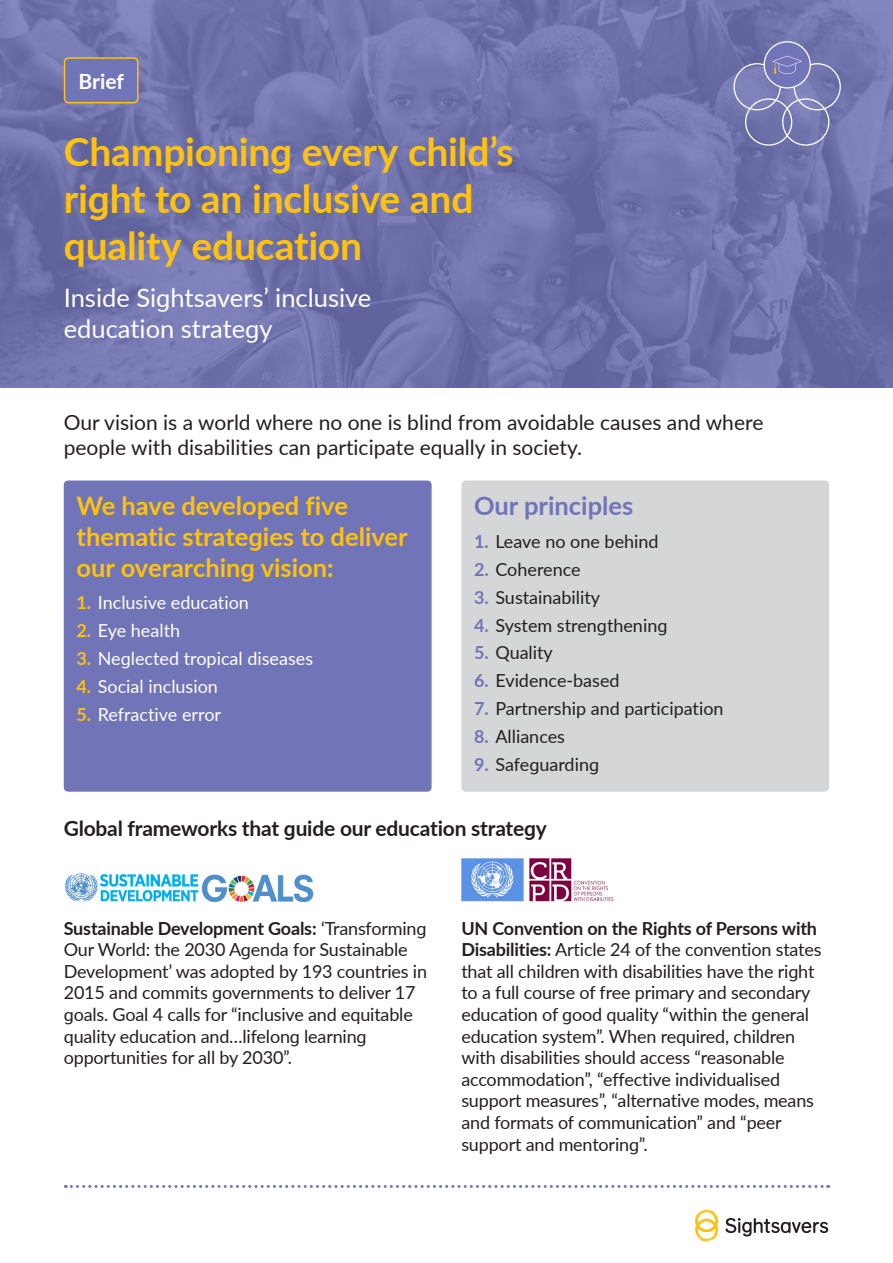
<style>
.page{position:relative;width:893px;height:1263px;background:#fff}
.page>*{position:absolute;margin:0;border:0;box-sizing:border-box;transform-origin:0 0}
.t1{font:700 39px/46.8px "Lato";letter-spacing:-.005em;color:#fec210}
.t2{font:700 25.5px/30.6px "Lato";color:#fec210}
.t3{font:25.5px/30.6px "Lato";color:#fff}
.H3_Yellow{font:700 25.5px "Lato";color:#7174b7}
.t4{font:21px/25.2px "Lato";color:#231f20}
.t5{font:700 21px "Lato";letter-spacing:-.01em;color:#231f20}
.t6{font:700 21px "Lato";letter-spacing:-.005em;color:#fff}
.t7{font:18px/21.6px "Lato";letter-spacing:-.01em;color:#231f20}
.t8{font:18px "Lato";color:#fff}
.s1{font-weight:700;color:#fec210}
.s2{font-weight:700;color:#7174b7}
.s3{font-weight:700}
</style>
<div class="page">
<svg style="left:0;top:0;width:893px;height:388px;background:#6f72ab"></svg>
<div style="left:794px;top:63px;width:47px;height:47px;border:1px solid #fff;border-radius:50%"></div>
<div style="left:782px;top:98px;width:47px;height:48px;border:1px solid #fff;border-radius:50%"></div>
<div style="left:745px;top:98px;width:47px;height:48px;border:1px solid #fff;border-radius:50%"></div>
<div style="left:733px;top:63px;width:48px;height:47px;border:1px solid #fff;border-radius:50%"></div>
<div style="left:764px;top:42px;width:46px;height:46px;background:#7174b7;border-radius:50%"></div>
<div style="left:763px;top:41px;width:48px;height:48px;border:1px solid #fff;border-radius:50%"></div>
<svg style="left:772px;top:56px;width:30px;height:18px"></svg>
<div style="left:65px;top:58px;width:73px;height:45px;background:#7174b7;border-radius:4px"></div>
<div style="left:64px;top:57px;width:75px;height:46px;border:2px solid #fec210;border-radius:4px"></div>
<img style="left:461px;top:858px;width:153px;height:44px">
<img style="left:65px;top:873px;width:249px;height:29px">
<div style="left:64px;top:480px;width:368px;height:312px;background:#7174b7;border-radius:4px"></div>
<div style="left:461px;top:480px;width:368px;height:312px;background:#d5d6d8;border-radius:4px"></div>
<svg style="left:65px;top:1185px;width:764px;height:3px"></svg>
<svg style="left:695px;top:1209px;width:23px;height:33px"></svg>
<svg style="left:725px;top:1218px;width:103px;height:18px"></svg>
<h4 class="t6" style="left:79px;top:66px;width:47px">Brief</h4>
<h1 class="t1" style="left:64px;top:127px;width:451px">Championing every child’s right to an inclusive and quality education</h1>
<h1 class="t3" style="left:64px;top:282px;width:309px">Inside Sightsavers’ inclusive education strategy</h1>
<p class="t4" style="left:64px;top:409px;width:701px">Our vision is a world where no one is blind from avoidable causes and where people with disabilities can participate equally in society.</p>
<p class="t2" style="left:77px;top:490px;width:333px">We have developed five thematic strategies to deliver our overarching vision:</p>
<p class="t8" style="left:77px;top:589px;width:174px"><span class="s1">1.</span> Inclusive education</p>
<p class="t8" style="left:77px;top:617px;width:105px"><span class="s1">2.</span> Eye health</p>
<p class="t8" style="left:77px;top:645px;width:238px"><span class="s1">3.</span> Neglected tropical diseases</p>
<p class="t8" style="left:77px;top:673px;width:143px"><span class="s1">4.</span> Social inclusion</p>
<p class="t8" style="left:77px;top:701px;width:146px"><span class="s1">5.</span> Refractive error</p>
<h3 class="H3_Yellow" style="left:474px;top:487px;width:161px">Our principles</h3>
<p class="t7" style="left:474px;top:529px;width:186px"><span class="s2">1.</span> Leave no one behind</p>
<p class="t7" style="left:474px;top:557px;width:108px"><span class="s2">2.</span> Coherence</p>
<p class="t7" style="left:474px;top:585px;width:128px"><span class="s2">3.</span> Sustainability</p>
<p class="t7" style="left:474px;top:613px;width:195px"><span class="s2">4.</span> System strengthening</p>
<p class="t7" style="left:474px;top:641px;width:80px"><span class="s2">5.</span> Quality</p>
<p class="t7" style="left:474px;top:669px;width:147px"><span class="s2">6.</span> Evidence-based</p>
<p class="t7" style="left:474px;top:697px;width:251px"><span class="s2">7.</span> Partnership and participation</p>
<p class="t7" style="left:474px;top:725px;width:92px"><span class="s2">8.</span> Alliances</p>
<p class="t7" style="left:474px;top:753px;width:127px"><span class="s2">9.</span> Safeguarding</p>
<h4 class="t5" style="left:64px;top:813px;width:485px">Global frameworks that guide our education strategy</h4>
<p class="t7" style="left:64px;top:916px;width:365px"><span class="s3">Sustainable Development Goals:</span> ‘Transforming Our World: the 2030 Agenda for Sustainable Development’ was adopted by 193 countries in 2015 and commits governments to deliver 17 goals. Goal 4 calls for “inclusive and equitable quality education and…lifelong learning opportunities for all by 2030”.</p>
<p class="t7" style="left:461px;top:916px;width:362px"><span class="s3">UN Convention on the Rights of Persons with Disabilities:</span> Article 24 of the convention states that all children with disabilities have the right to a full course of free primary and secondary education of good quality “within the general education system”. When required, children with disabilities should access “reasonable accommodation”, “effective individualised support measures”, “alternative modes, means and formats of communication” and “peer support and mentoring”.</p>
</div>
